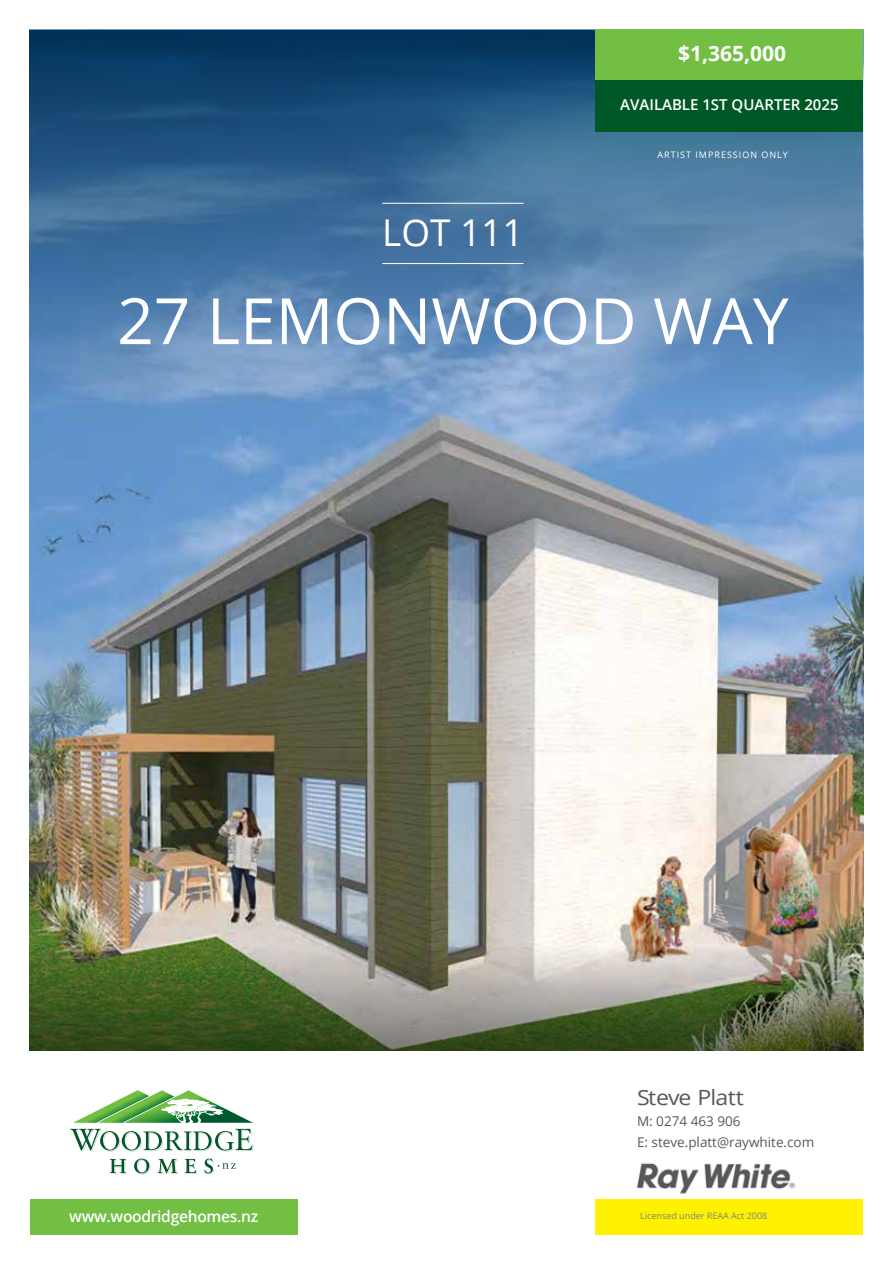
<style>
.page{position:relative;width:893px;height:1263px;background:#fff}
.page>*{position:absolute;margin:0;border:0;box-sizing:border-box;transform-origin:0 0}
.t1{font:63.9px "Open Sans";color:#fff}
.t2{font:36.9px "Open Sans";color:#fff}
.t3{font:21px "Open Sans";letter-spacing:-.035em;color:#58595b;scale:1.1 1}
.t4{font:700 21px "Open Sans";color:#fff}
.t5{font:600 15.6px "Open Sans";letter-spacing:-.02em;color:#fff}
.t6{font:600 15px "Open Sans";color:#fff}
.t7{font:13.5px/21px "Open Sans";color:#58595b}
.t8{font:9px "Open Sans";color:#808285}
.t9{font:9px "Open Sans";letter-spacing:.11em;color:#fff}
</style>
<div class="page">
<div style="left:30px;top:1199px;width:268px;height:36px;background:#72bf44"></div>
<svg style="left:73px;top:1090px;width:137px;height:33px"></svg>
<svg style="left:70px;top:1129px;width:184px;height:45px"></svg>
<div style="left:595px;top:1199px;width:268px;height:36px;background:#fff200"></div>
<img style="left:636px;top:1163px;width:160px;height:31px">
<img style="left:30px;top:408px;width:833px;height:536px">
<svg style="left:30px;top:30px;width:833px;height:378px;background:#4875a0"></svg>
<img style="left:30px;top:944px;width:833px;height:106px">
<hr style="left:382px;top:203px;width:141px;height:1px;background:#fff">
<hr style="left:382px;top:263px;width:141px;height:1px;background:#fff">
<div style="left:595px;top:30px;width:268px;height:51px;background:#72bf44"></div>
<div style="left:595px;top:81px;width:268px;height:51px;background:#005826"></div>
<h3 class="t4" style="left:678px;top:39px;width:110px">$1,365,000</h3>
<p class="t6" style="left:620px;top:94px;width:220px">AVAILABLE 1ST QUARTER 2025</p>
<h2 class="t2" style="left:382px;top:207px;width:143px">LOT 111</h2>
<p class="t9" style="left:657px;top:149px;width:132px">ARTIST IMPRESSION ONLY</p>
<h1 class="t1" style="left:117px;top:277px;width:673px">27 LEMONWOOD WAY</h1>
<h3 class="t3" style="left:637px;top:1083px;width:99px">Steve Platt</h3>
<p class="t7" style="left:637px;top:1110px;width:179px">M: 0274 463 906<br>E: steve.platt@raywhite.com</p>
<p class="t5" style="left:69px;top:1205px;width:190px">www.woodridgehomes.nz</p>
<p class="t8" style="left:640px;top:1210px;width:129px">Licensed under REAA Act 2008</p>
</div>
